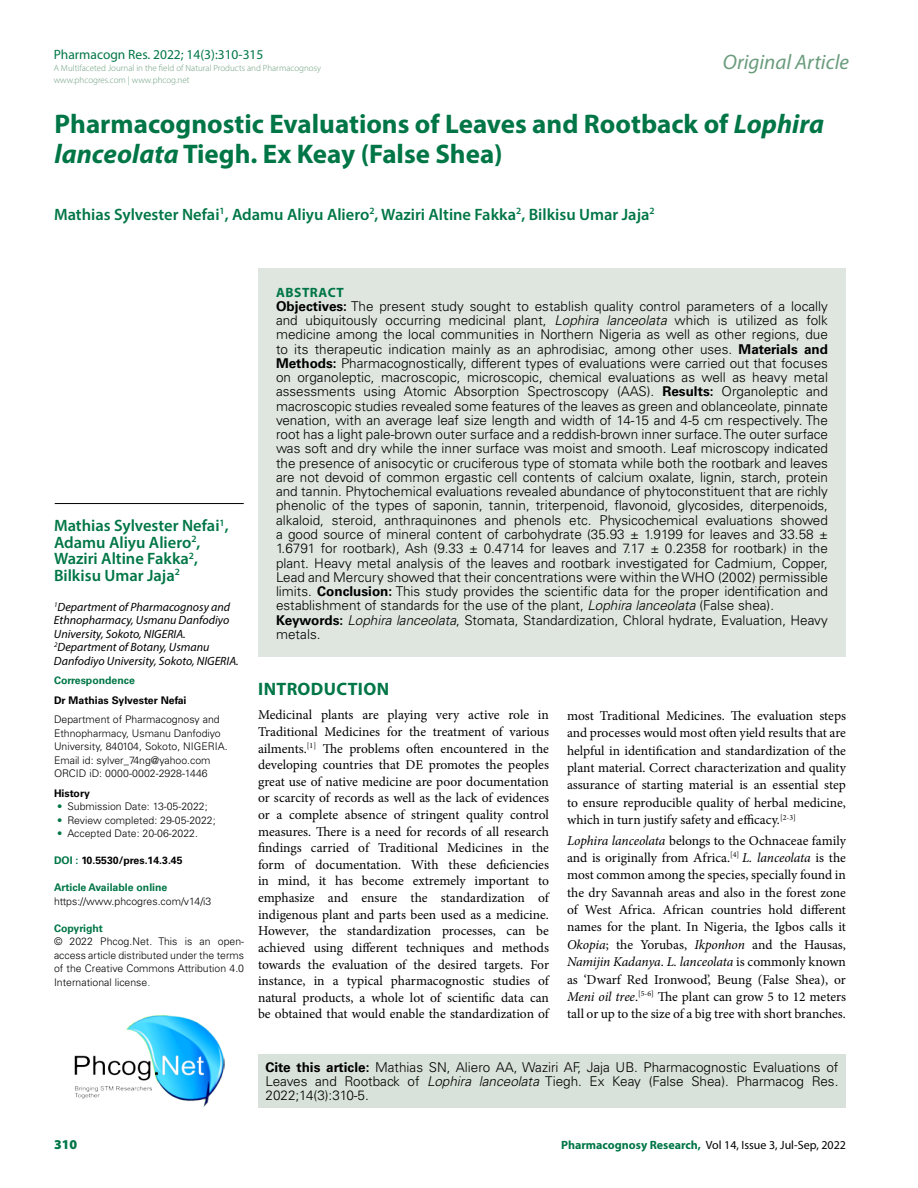
<style>
.page{position:relative;width:918px;height:1188px;background:#fff}
.page>*{position:absolute;margin:0;border:0;box-sizing:border-box;transform-origin:0 0}
.t1{font:700 27px/30px "Myriad Pro";color:#007646}
.t2{font:italic 21px "Myriad Pro";color:#6a9c7d}
.t3{font:700 18px "Myriad Pro";letter-spacing:.02em;color:#007646}
.t4{font:600 16.5px/16.5px "Myriad Pro";color:#007646}
.t5{font:300 13.5px/14.2px "Univers LT Std";color:#000}
.t6{font:13.5px/16.6px "Minion Pro";color:#000;text-align:justify}
.t7{font:13.5px "Myriad Pro";color:#007646}
.t8{font:700 13.5px "Myriad Pro";letter-spacing:.04em;color:#007646}
.t9{font:900 13.5px "Myriad Pro";color:#007646}
.t10{font:italic 12px/13.5px "Myriad Pro";color:#000}
.t11{font:12px "Myriad Pro";color:#000}
.t12{font:300 10.5px/13.5px "Univers LT Std";color:#000}
.t13{font:700 10.5px "Univers LT Std";color:#000}
.t14{font:700 10.5px "Univers LT Std";color:#007646}
.t15{font:300 9px/12px "Myriad Pro";color:#6a9c7d}
.s1{font-style:italic}
.s2{color:#007646}
.s3{font-weight:700}
.s4{font-weight:700;color:#007646}
</style>
<div class="page">
<div style="left:258px;top:269px;width:588px;height:388px;background:#dee6df"></div>
<hr style="left:55px;top:503px;width:189px;height:1px;background:#000">
<img style="left:74px;top:1015px;width:150px;height:93px">
<div style="left:258px;top:1054px;width:588px;height:54px;background:#d9e2da"></div>
<p class="t7" style="left:54px;top:46px;width:211px">Pharmacogn Res. 2022; 14(3):310-315</p>
<p class="t15" style="left:54px;top:62px;width:269px">A Multifaceted Journal in the field of Natural Products and Pharmacognosy www.phcogres.com | www.phcog.net</p>
<h2 class="t2" style="left:723px;top:49px;width:128px">Original Article</h2>
<h1 class="t1" style="left:55px;top:108px;width:771px">Pharmacognostic Evaluations of Leaves and Rootback of <span class="s1">Lophira lanceolata</span> Tiegh. Ex Keay (False Shea)</h1>
<p class="t4" style="left:54px;top:205px;width:602px">Mathias Sylvester Nefai<sup>1</sup>, Adamu Aliyu Aliero<sup>2</sup>, Waziri Altine Fakka<sup>2</sup>, Bilkisu Umar Jaja<sup>2</sup></p>
<p class="t4" style="left:54px;top:517px;width:176px">Mathias Sylvester Nefai<sup>1</sup>,<br>Adamu Aliyu Aliero<sup>2</sup>,<br>Waziri Altine Fakka<sup>2</sup>,<br>Bilkisu Umar Jaja<sup>2</sup></p>
<p class="t10" style="left:54px;top:600px;width:186px"><sup>1</sup>Department of Pharmacognosy and Ethnopharmacy, Usmanu Danfodiyo University, Sokoto, NIGERIA.<br><sup>2</sup>Department of Botany, Usmanu Danfodiyo University, Sokoto, NIGERIA.</p>
<p class="t14" style="left:54px;top:674px;width:82px">Correspondence</p>
<p class="t13" style="left:54px;top:694px;width:134px">Dr Mathias Sylvester Nefai</p>
<p class="t12" style="left:54px;top:713px;width:175px">Department of Pharmacognosy and Ethnopharmacy, Usmanu Danfodiyo University, 840104, Sokoto, NIGERIA.<br>Email id: sylver_74ng@yahoo.com ORCID iD: 0000-0002-2928-1446</p>
<p class="t13" style="left:54px;top:787px;width:37px">History</p>
<p class="t12" style="left:57px;top:800px;width:152px"><span class="s2">•</span> Submission Date: 13-05-2022;</p>
<p class="t12" style="left:57px;top:813px;width:160px"><span class="s2">•</span> Review completed: 29-05-2022;</p>
<p class="t12" style="left:57px;top:827px;width:143px"><span class="s2">•</span> Accepted Date: 20-06-2022.</p>
<p class="t13" style="left:54px;top:854px;width:130px"><span class="s2">DOI :</span> 10.5530/pres.14.3.45</p>
<p class="t14" style="left:54px;top:881px;width:115px">Article Available online</p>
<p class="t12" style="left:54px;top:894px;width:159px">https://www.phcogres.com/v14/i3</p>
<p class="t14" style="left:54px;top:922px;width:50px">Copyright</p>
<p class="t12" style="left:54px;top:935px;width:192px;text-align:justify">© 2022 Phcog.Net. This is an open&shy;access article distributed under the terms of the Creative Commons Attribution 4.0<br>International license<span class="s2">.</span></p>
<p class="t8" style="left:276px;top:283px;width:69px">ABSTRACT</p>
<p class="t5" style="left:276px;top:299px;width:554px"><span class="s3">Objectives:</span> The present study sought to establish quality control parameters of a locally and ubiquitously occurring medicinal plant, <span class="s1">Lophira lanceolata</span> which is utilized as folk medicine among the local communities in Northern Nigeria as well as other regions, due to its therapeutic indication mainly as an aphrodisiac, among other uses. <span class="s3">Materials and Methods:</span> Pharmacognostically, different types of evaluations were carried out that focuses on organoleptic, macroscopic, microscopic, chemical evaluations as well as heavy metal assessments using Atomic Absorption Spectroscopy (AAS). <span class="s3">Results:</span> Organoleptic and macroscopic studies revealed some features of the leaves as green and oblanceolate, pinnate venation, with an average leaf size length and width of 14-15 and 4-5 cm respectively. The root has a light pale-brown outer surface and a reddish-brown inner surface. The outer surface was soft and dry while the inner surface was moist and smooth. Leaf microscopy indicated the presence of anisocytic or cruciferous type of stomata while both the rootbark and leaves are not devoid of common ergastic cell contents of calcium oxalate, lignin, starch, protein and tannin. Phytochemical evaluations revealed abundance of phytoconstituent that are richly phenolic of the types of saponin, tannin, triterpenoid, flavonoid, glycosides, diterpenoids, alkaloid, steroid, anthraquinones and phenols etc. Physicochemical evaluations showed a good source of mineral content of carbohydrate (35.93 ± 1.9199 for leaves and 33.58 ± 1.6791 for rootbark), Ash (9.33 ± 0.4714 for leaves and 7.17 ± 0.2358 for rootbark) in the plant. Heavy metal analysis of the leaves and rootbark investigated for Cadmium, Copper, Lead and Mercury showed that their concentrations were within the WHO (2002) permissible limits. <span class="s3">Conclusion:</span> This study provides the scientific data for the proper identification and establishment of standards for the use of the plant, <span class="s1">Lophira lanceolata</span> (False shea).<br><span class="s3">Keywords:</span> <span class="s1">Lophira lanceolata</span>, Stomata, Standardization, Chloral hydrate, Evaluation, Heavy metals.</p>
<h3 class="t3" style="left:258px;top:678px;width:132px">INTRODUCTION</h3>
<p class="t6" style="left:258px;top:707px;width:293px">Medicinal plants are playing very active role in Traditional Medicines for the treatment of various ailments.<sup>[1]</sup> The problems often encountered in the developing countries that DE promotes the peoples great use of native medicine are poor documentation or scarcity of records as well as the lack of evidences or a complete absence of stringent quality control measures. There is a need for records of all research findings carried of Traditional Medicines in the form of documentation. With these deficiencies in mind, it has become extremely important to emphasize and ensure the standardization of indigenous plant and parts been used as a medicine.<br>However, the standardization processes, can be achieved using different techniques and methods towards the evaluation of the desired targets. For instance, in a typical pharmacognostic studies of natural products, a whole lot of scientific data can be obtained that would enable the standardization of</p>
<p class="t6" style="left:567px;top:707px;width:281px;line-height:17.4px">most Traditional Medicines. The evaluation steps and processes would most often yield results that are helpful in identification and standardization of the plant material. Correct characterization and quality assurance of starting material is an essential step to ensure reproducible quality of herbal medicine, which in turn justify safety and efficacy.<sup>[2-3]</sup></p>
<p class="t6" style="left:567px;top:832px;width:281px;line-height:17.4px"><span class="s1">Lophira lanceolata</span> belongs to the Ochnaceae family and is originally from Africa.<sup>[4]</sup> <span class="s1">L. lanceolata</span> is the most common among the species, specially found in the dry Savannah areas and also in the forest zone of West Africa. African countries hold different names for the plant. In Nigeria, the Igbos calls it <span class="s1">Okopia</span>; the Yorubas, <span class="s1">Ikponhon</span> and the Hausas, <span class="s1">Namijin Kadanya</span>. <span class="s1">L. lanceolata</span> is commonly known as ‘Dwarf Red Ironwood’, Beung (False Shea), or <span class="s1">Meni oil tree</span>.<sup>[5-6]</sup> The plant can grow 5 to 12 meters tall or up to the size of a big tree with short branches.</p>
<p class="t5" style="left:266px;top:1060px;width:574px;text-align:justify"><span class="s3">Cite this article:</span> Mathias SN, Aliero AA, Waziri AF, Jaja UB. Pharmacognostic Evaluations of Leaves and Rootback of <span class="s1">Lophira lanceolata</span> Tiegh. Ex Keay (False Shea). Pharmacog Res.<br>2022;14(3):310-5.</p>
<p class="t9" style="left:54px;top:1136px;width:25px">310</p>
<p class="t11" style="left:561px;top:1138px;width:286px"><span class="s4">Pharmacognosy Research,</span> Vol 14, Issue 3, Jul-Sep, 2022</p>
</div>
